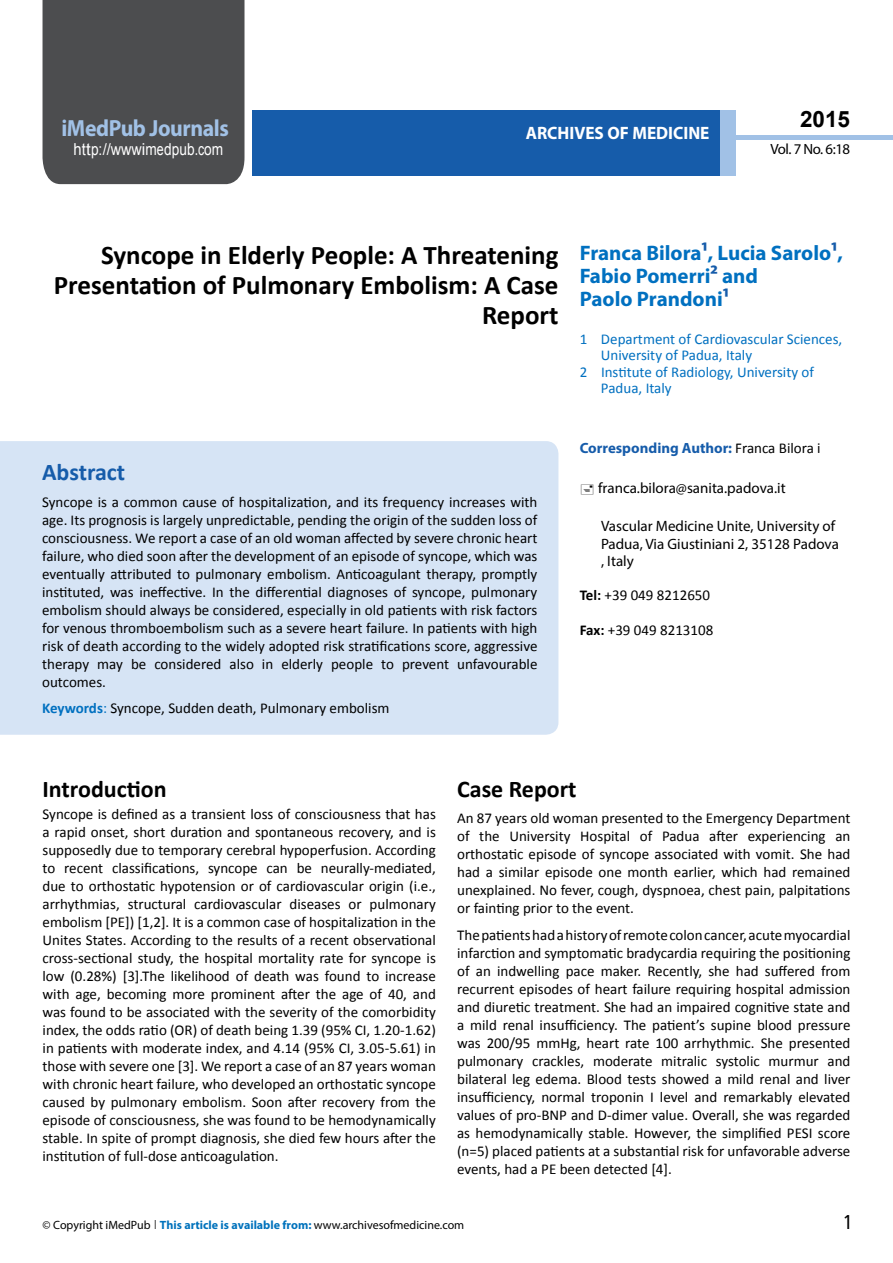
<style>
.page{position:relative;width:893px;height:1263px;background:#fff}
.page>*{position:absolute;margin:0;border:0;box-sizing:border-box;transform-origin:0 0}
.t1{font:700 27px/29.7px "Calibri";color:#000;text-align:right}
.t2{font:25.5px "Tunga";color:#000}
.t3{font:700 24px "Calibri";color:#000}
.t4{font:700 24px "Calibri";color:#165caa}
.t5{font:700 23.4px "Myriad Pro";letter-spacing:-.02em;color:#a1c1e6;scale:.93 1}
.t6{font:700 22.5px "Arial";color:#000}
.t7{font:700 21px/23.1px "Myriad Pro";color:#0070c0}
.t8{font:700 18px "Myriad Pro";color:#fff;scale:.96 1}
.t9{font:16.5px "Arial";letter-spacing:.005em;color:#fff;scale:.89 1}
.t10{font:15px/18px "Calibri";color:#000;text-align:justify}
.t11{font:15px "Calibri";color:#0070c0}
.t12{font:15px/17.4px "Myriad Pro";color:#000}
.t13{font:700 14.85px "Myriad Pro";color:#165caa}
.t14{font:14.85px "Myriad Pro";letter-spacing:-.03em;color:#000}
.t15{font:12px "Myriad Pro";color:#000}
.s1{font-family:"Calibri"}
.s2{font-weight:700;color:#0070c0}
.s3{color:#0070c0}
.s4{color:#165caa}
.s5{font-family:"Calibri";font-weight:400;font-size:15px;color:#000}
.s6{font-weight:700}
.s7{font-family:"Tunga"}
.s8{font-weight:700;color:#0072bc}
</style>
<div class="page">
<div style="left:252px;top:110px;width:469px;height:66px;background:#165caa"></div>
<div style="left:720px;top:110px;width:16px;height:66px;background:#a1c1e6"></div>
<div style="left:43px;top:0;width:201px;height:184px;background:#4c4d4f"></div>
<div style="left:736px;top:135px;width:157px;height:5px;background:#a1c1e6"></div>
<div style="left:0;top:441px;width:558px;height:294px;background:#d6e4f5"></div>
<h3 class="t5" style="left:61px;top:113px;width:181px">iMedPub Journals</h3>
<p class="t9" style="left:74px;top:139px;width:170px">http://wwwimedpub<span class="s1">.</span>com</p>
<p class="t8" style="left:526px;top:121px;width:193px">ARCHIVES OF MEDICINE</p>
<h3 class="t6" style="left:800px;top:104px;width:52px">2015</h3>
<p class="t14" style="left:770px;top:140px;width:81px">Vol. 7 No. 6:18</p>
<h1 class="t1" style="left:54px;top:241px;width:506px">Syncope in Elderly People: A Threatening<br>Presentation of Pulmonary Embolism: A Case<br>Report</h1>
<h3 class="t4" style="left:42px;top:457px;width:85px">Abstract</h3>
<p class="t10" style="left:42px;top:493px;width:497px">Syncope is a common cause of hospitalization, and its frequency increases with age. Its prognosis is largely unpredictable, pending the origin of the sudden loss of consciousness. We report a case of an old woman affected by severe chronic heart failure, who died soon after the development of an episode of syncope, which was eventually attributed to pulmonary embolism. Anticoagulant therapy, promptly instituted, was ineffective. In the differential diagnoses of syncope, pulmonary embolism should always be considered, especially in old patients with risk factors for venous thromboembolism such as a severe heart failure. In patients with high risk of death according to the widely adopted risk stratifications score, aggressive therapy may be considered also in elderly people to prevent unfavourable outcomes.</p>
<p class="t10" style="left:42px;top:699px;width:349px"><span class="s2">Keywords</span><span class="s3">:</span> Syncope, Sudden death, Pulmonary embolism</p>
<h3 class="t7" style="left:580px;top:241px;width:265px">Franca Bilora<span class="s4">¹</span>, Lucia Sarolo<span class="s4">¹</span>,<br>Fabio Pomerri<span class="s4">²</span> and<br>Paolo Prandoni<span class="s4">¹</span></h3>
<p class="t11" style="left:580px;top:329px;width:264px">1 Department of Cardiovascular Sciences,</p>
<p class="t11" style="left:601px;top:346px;width:153px">University of Padua, Italy</p>
<p class="t11" style="left:580px;top:362px;width:236px">2 Institute of Radiology, University of</p>
<p class="t11" style="left:601px;top:379px;width:72px">Padua, Italy</p>
<p class="t13" style="left:580px;top:439px;width:242px">Corresponding Author: <span class="s5">Franca Bilora i</span></p>
<p class="t12" style="left:598px;top:479px;width:189px">franca.bilora@sanita.padova.it</p>
<p class="t12" style="left:601px;top:517px;width:239px">Vascular Medicine Unite, University of<br>Padua, Via Giustiniani 2, 35128 Padova , Italy</p>
<p class="t10" style="left:580px;top:586px;width:132px"><span class="s6">Tel:</span> +39 049 8212650</p>
<p class="t10" style="left:580px;top:621px;width:135px"><span class="s6">Fax:</span> +39 049 8213108</p>
<h3 class="t3" style="left:43px;top:773px;width:126px">Introduction</h3>
<p class="t10" style="left:43px;top:805px;width:395px">Syncope is defined as a transient loss of consciousness that has a rapid onset, short duration and spontaneous recovery, and is supposedly due to temporary cerebral hypoperfusion. According to recent classifications, syncope can be neurally-mediated, due to orthostatic hypotension or of cardiovascular origin (i.e., arrhythmias, structural cardiovascular diseases or pulmonary embolism [PE]) [1,2]. It is a common case of hospitalization in the Unites States. According to the results of a recent observational cross-sectional study, the hospital mortality rate for syncope is low (0.28%) [3].The likelihood of death was found to increase with age, becoming more prominent after the age of 40, and was found to be associated with the severity of the comorbidity index, the odds ratio (OR) of death being 1.39 (95% CI, 1.20-1.62) in patients with moderate index, and 4.14 (95% CI, 3.05-5.61) in those with severe one [3]. We report a case of an 87 years woman with chronic heart failure, who developed an orthostatic syncope caused by pulmonary embolism. Soon after recovery from the episode of consciousness, she was found to be hemodynamically stable. In spite of prompt diagnosis, she died few hours after the institution of full-dose anticoagulation.</p>
<h3 class="t3" style="left:457px;top:773px;width:121px">Case Report</h3>
<p class="t10" style="left:457px;top:809px;width:395px">An 87 years old woman presented to the Emergency Department of the University Hospital of Padua after experiencing an orthostatic episode of syncope associated with vomit. She had had a similar episode one month earlier, which had remained unexplained. No fever, cough, dyspnoea, chest pain, palpitations or fainting prior to the event.</p>
<p class="t10" style="left:457px;top:926px;width:395px">Thepatientshadahistoryofremotecoloncancer,acutemyocardial infarction and symptomatic bradycardia requiring the positioning of an indwelling pace maker. Recently, she had suffered from recurrent episodes of heart failure requiring hospital admission and diuretic treatment. She had an impaired cognitive state and a mild renal insufficiency. The patient’s supine blood pressure was 200/95 mmHg, heart rate 100 arrhythmic. She presented pulmonary crackles, moderate mitralic systolic murmur and bilateral leg edema. Blood tests showed a mild renal and liver insufficiency, normal troponin I level and remarkably elevated values of pro-BNP and D-dimer value. Overall, she was regarded as hemodynamically stable. However, the simplified PESI score (n=5) placed patients at a substantial risk for unfavorable adverse events, had a PE been detected [4].</p>
<p class="t15" style="left:43px;top:1217px;width:423px">© Copyright iMedPub <span class="s7">|</span> <span class="s8">This article is available from:</span> www.archivesofmedicine.com</p>
<h2 class="t2" style="left:844px;top:1205px;width:9px">1</h2>
</div>
